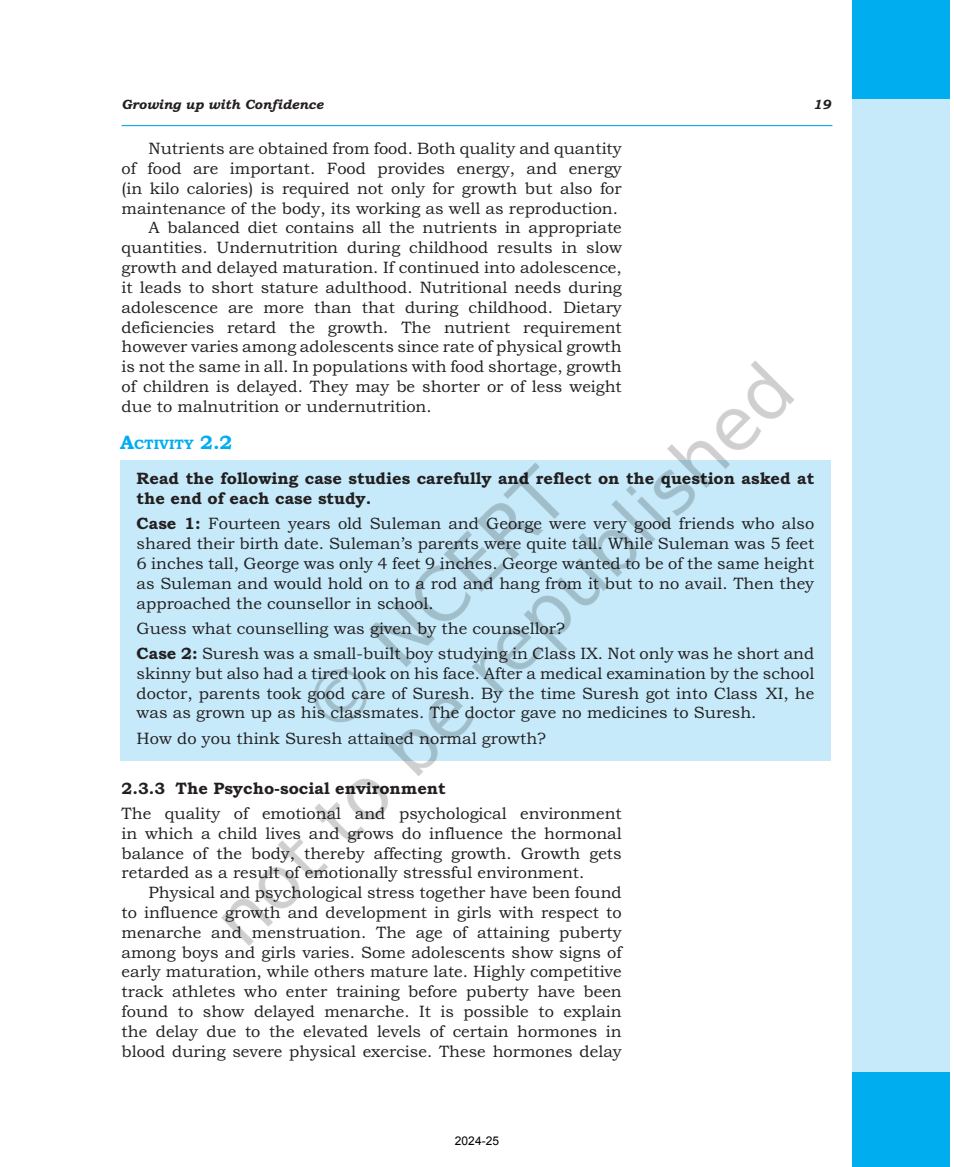
<style>
.page{position:relative;width:954px;height:1167px;background:#fff}
.page>*{position:absolute;margin:0;border:0;box-sizing:border-box;transform-origin:0 0}
.t1{font:16.5px/19.8px "Bookman Old Style";color:#231f20;text-align:justify}
.t2{font:700 16.5px/19.8px "Bookman Old Style";color:#231f20}
.t3{font:700 13.65px "Bookman Old Style";color:#00aeef}
.t4{font:italic 700 13.5px "Bookman Old Style";color:#231f20}
.t5{font:12px "Arial";color:#000}
.s1{font-size:19.5px}
.s2{font-weight:700}
</style>
<div class="page">
<div style="left:852px;top:0;width:98px;height:1166px;background:#c6eafa"></div>
<div style="left:852px;top:0;width:98px;height:99px;background:#00aeef"></div>
<div style="left:852px;top:1071px;width:98px;height:95px;background:#00aeef"></div>
<svg style="left:932px;top:1166px;width:18px;height:1px"></svg>
<img style="left:121px;top:125px;width:809px;height:947px">
<img style="left:120px;top:286px;width:692px;height:693px">
<p class="t4" style="left:122px;top:96px;width:203px">Growing up with Confidence</p>
<p class="t4" style="left:813px;top:96px;width:20px">19</p>
<p class="t1" style="left:149px;top:139px;width:475px">Nutrients are obtained from food. Both quality and quantity</p>
<p class="t1" style="left:122px;top:158px;width:502px">of food are important. Food provides energy, and energy</p>
<p class="t1" style="left:122px;top:178px;width:502px">(in kilo calories) is required not only for growth but also for</p>
<p class="t1" style="left:122px;top:198px;width:498px">maintenance of the body, its working as well as reproduction.</p>
<p class="t1" style="left:149px;top:218px;width:475px">A balanced diet contains all the nutrients in appropriate</p>
<p class="t1" style="left:122px;top:238px;width:502px">quantities. Undernutrition during childhood results in slow</p>
<p class="t1" style="left:122px;top:257px;width:502px">growth and delayed maturation. If continued into adolescence,</p>
<p class="t1" style="left:122px;top:277px;width:502px">it leads to short stature adulthood. Nutritional needs during</p>
<p class="t1" style="left:122px;top:297px;width:502px">adolescence are more than that during childhood. Dietary</p>
<p class="t1" style="left:122px;top:317px;width:502px">deficiencies retard the growth. The nutrient requirement</p>
<p class="t1" style="left:122px;top:337px;width:502px">however varies among adolescents since rate of physical growth</p>
<p class="t1" style="left:122px;top:356px;width:502px">is not the same in all. In populations with food shortage, growth</p>
<p class="t1" style="left:122px;top:376px;width:502px">of children is delayed. They may be shorter or of less weight</p>
<p class="t1" style="left:122px;top:396px;width:312px">due to malnutrition or undernutrition.</p>
<p class="t3" style="left:120px;top:436px;width:114px"><span class="s1">A</span>ctivity <span class="s1">2.2</span></p>
<p class="t2" style="left:137px;top:468px;width:679px">Read the following case studies carefully and reflect on the question asked at the end of each case study.</p>
<p class="t1" style="left:137px;top:513px;width:679px"><span class="s2">Case 1:</span> Fourteen years old Suleman and George were very good friends who also shared their birth date. Suleman’s parents were quite tall. While Suleman was 5 feet 6 inches tall, George was only 4 feet 9 inches. George wanted to be of the same height as Suleman and would hold on to a rod and hang from it but to no avail. Then they approached the counsellor in school.</p>
<p class="t1" style="left:137px;top:615px;width:679px;line-height:25.2px">Guess what counselling was given by the counsellor?<br><span class="s2">Case 2:</span> Suresh was a small-built boy studying in Class IX. Not only was he short and</p>
<p class="t1" style="left:137px;top:663px;width:679px">skinny but also had a tired look on his face. After a medical examination by the school doctor, parents took good care of Suresh. By the time Suresh got into Class XI, he was as grown up as his classmates. The doctor gave no medicines to Suresh.</p>
<p class="t1" style="left:137px;top:728px;width:411px">How do you think Suresh attained normal growth?</p>
<p class="t2" style="left:122px;top:777px;width:326px">2.3.3 The Psycho-social environment</p>
<p class="t1" style="left:122px;top:803px;width:502px">The quality of emotional and psychological environment in which a child lives and grows do influence the hormonal balance of the body, thereby affecting growth. Growth gets retarded as a result of emotionally stressful environment.</p>
<p class="t1" style="left:122px;top:882px;width:502px;text-indent:27px">Physical and psychological stress together have been found to influence growth and development in girls with respect to menarche and menstruation. The age of attaining puberty among boys and girls varies. Some adolescents show signs of early maturation, while others mature late. Highly competitive track athletes who enter training before puberty have been found to show delayed menarche. It is possible to explain the delay due to the elevated levels of certain hormones in blood during severe physical exercise. These hormones delay</p>
<p class="t5" style="left:455px;top:1132px;width:46px">2024-25</p>
</div>
